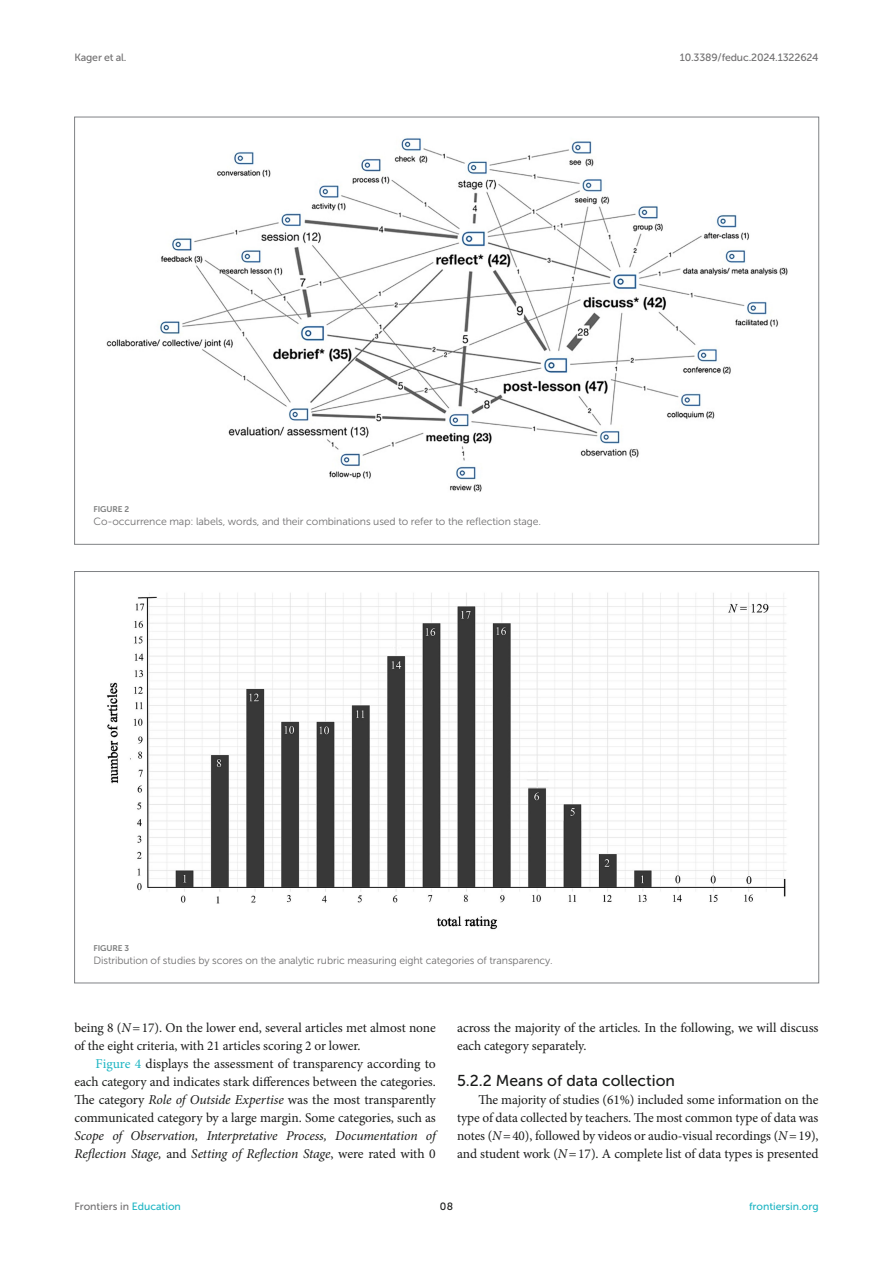
<style>
.page{position:relative;width:893px;height:1263px;background:#fff}
.page>*{position:absolute;margin:0;border:0;box-sizing:border-box;transform-origin:0 0}
.HEAD_3{font:15.75px "Museo Sans 500";color:#1b1c1b}
.TEXT{font:13.5px/18px "Minion Pro";letter-spacing:-.01em;color:#1b1c1b;text-align:justify}
.TEXT_FLUSH{font:13.5px/18px "Minion Pro";letter-spacing:-.005em;color:#1b1c1b}
.FIG_LEG{font:10.5px "Museo Sans 300";letter-spacing:-.01em;color:#706f70}
.t1{font:10.5px "Museo Sans 500";letter-spacing:-.015em;color:#706f70}
.t2{font:10.5px "Museo Sans 500";color:#1db5c3}
.t3{font:10.5px "Museo Sans 500";color:#1b1c1b}
.FIG_HD{font:8.25px "Museo Sans 700";letter-spacing:-.01em;color:#7e7f7f}
.s1{font-style:italic}
.s2{color:#1db5c3}
</style>
<div class="page">
<img style="left:106px;top:138px;width:682px;height:354px">
<img style="left:107px;top:593px;width:680px;height:337px">
<p class="t1" style="left:74px;top:51px;width:54px">Kager et al.</p>
<p class="t1" style="left:680px;top:51px;width:140px">10.3389/feduc.2024.1322624</p>
<p class="FIG_HD" style="left:94px;top:504px;width:37px">FIGURE 2</p>
<p class="FIG_LEG" style="left:94px;top:516px;width:449px">Co-occurrence map: labels, words, and their combinations used to refer to the reflection stage.</p>
<p class="FIG_HD" style="left:94px;top:943px;width:37px">FIGURE 3</p>
<p class="FIG_LEG" style="left:94px;top:955px;width:461px">Distribution of studies by scores on the analytic rubric measuring eight categories of transparency.</p>
<p class="TEXT_FLUSH" style="left:74px;top:1019px;width:363px">being 8 (<span class="s1">N</span>=17). On the lower end, several articles met almost none of the eight criteria, with 21 articles scoring 2 or lower.</p>
<p class="TEXT" style="left:74px;top:1055px;width:363px;text-indent:21px"><span class="s2">Figure 4</span> displays the assessment of transparency according to each category and indicates stark differences between the categories.<br>The category <span class="s1">Role of Outside Expertise</span> was the most transparently communicated category by a large margin. Some categories, such as <span class="s1">Scope of Observation, Interpretative Process, Documentation of Reflection Stage,</span> and <span class="s1">Setting of Reflection Stage</span>, were rated with 0</p>
<p class="TEXT" style="left:457px;top:1019px;width:363px">across the majority of the articles. In the following, we will discuss each category separately.</p>
<p class="HEAD_3" style="left:457px;top:1072px;width:219px">5.2.2 Means of data collection</p>
<p class="TEXT_FLUSH" style="left:457px;top:1091px;width:363px;text-align:justify;text-indent:21px">The majority of studies (61%) included some information on the type of data collected by teachers. The most common type of data was notes (<span class="s1">N</span>=40), followed by videos or audio-visual recordings (<span class="s1">N</span>=19), and student work (<span class="s1">N</span>=17). A complete list of data types is presented</p>
<p class="t1" style="left:74px;top:1200px;width:108px">Frontiers in <span class="s2">Education</span></p>
<p class="t3" style="left:440px;top:1200px;width:15px">08</p>
<p class="t2" style="left:749px;top:1200px;width:71px">frontiersin.org</p>
</div>
